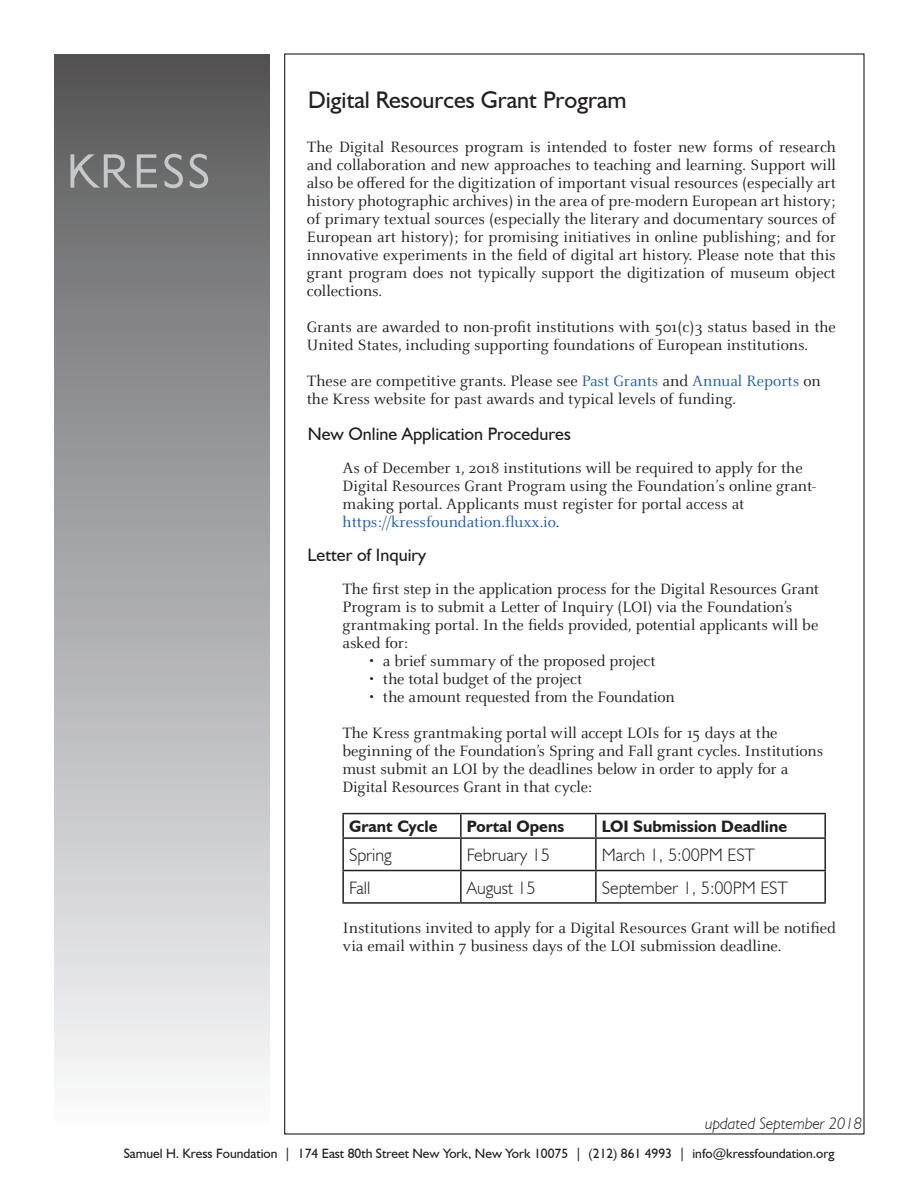
<style>
.page{position:relative;width:918px;height:1188px;background:#fff}
.page>*{position:absolute;margin:0;border:0;box-sizing:border-box;transform-origin:0 0}
.t1{font:24px "Humanist 521 BT";color:#231f20}
.t2{font:300 18px "Humanist 521 BT";color:#231f20}
.t3{font:18px "Humanist 521 BT";color:#231f20}
.Text{font:16.5px/18px "Celeste OT";color:#231f20}
.bullet_points{font:16.5px "Celeste OT";letter-spacing:-.01em;color:#231f20}
.t4{font:700 16.5px "Humanist 521 BT";color:#231f20}
.t5{font:16.5px "Celeste OT";color:#1e5eac}
.t6{font:italic 300 16.5px "Humanist 521 BT";color:#231f20}
.t7{font:13.5px "Humanist 521 BT";color:#231f20}
.s1{color:#1e5eac}
.s2{color:#231f20}
</style>
<div class="page">
<div style="left:54px;top:54px;width:216px;height:1080px;background:linear-gradient(to bottom,#59595a,#fcfdff)"></div>
<svg style="left:71px;top:154px;width:137px;height:34px;background:#868788"></svg>
<hr style="left:342px;top:813px;width:119px;height:1px;background:#231f20">
<hr style="left:342px;top:814px;width:2px;height:23px;background:#231f20">
<hr style="left:461px;top:813px;width:135px;height:1px;background:#231f20">
<hr style="left:460px;top:814px;width:2px;height:23px;background:#231f20">
<hr style="left:596px;top:813px;width:230px;height:1px;background:#231f20">
<hr style="left:595px;top:814px;width:2px;height:23px;background:#231f20">
<hr style="left:824px;top:814px;width:2px;height:23px;background:#231f20">
<hr style="left:342px;top:837px;width:119px;height:2px;background:#231f20">
<hr style="left:342px;top:839px;width:2px;height:31px;background:#231f20">
<hr style="left:461px;top:837px;width:135px;height:2px;background:#231f20">
<hr style="left:460px;top:839px;width:2px;height:31px;background:#231f20">
<hr style="left:596px;top:837px;width:230px;height:2px;background:#231f20">
<hr style="left:595px;top:839px;width:2px;height:31px;background:#231f20">
<hr style="left:824px;top:839px;width:2px;height:31px;background:#231f20">
<hr style="left:342px;top:870px;width:119px;height:1px;background:#231f20">
<hr style="left:342px;top:871px;width:2px;height:31px;background:#231f20">
<hr style="left:461px;top:870px;width:135px;height:1px;background:#231f20">
<hr style="left:460px;top:871px;width:2px;height:31px;background:#231f20">
<hr style="left:596px;top:870px;width:230px;height:1px;background:#231f20">
<hr style="left:595px;top:871px;width:2px;height:31px;background:#231f20">
<hr style="left:824px;top:871px;width:2px;height:31px;background:#231f20">
<hr style="left:342px;top:902px;width:119px;height:2px;background:#231f20">
<hr style="left:461px;top:902px;width:135px;height:2px;background:#231f20">
<hr style="left:596px;top:902px;width:230px;height:2px;background:#231f20">
<p class="t1" style="left:308px;top:85px;width:320px">Digital Resources Grant Program</p>
<p class="Text" style="left:307px;top:138px;width:531px;text-align:justify">The Digital Resources program is intended to foster new forms of research and collaboration and new approaches to teaching and learning. Support will also be offered for the digitization of important visual resources (especially art history photographic archives) in the area of pre-modern European art history; of primary textual sources (especially the literary and documentary sources of European art history); for promising initiatives in online publishing; and for innovative experiments in the field of digital art history. Please note that this grant program does not typically support the digitization of museum object collections.</p>
<p class="Text" style="left:307px;top:318px;width:531px">Grants are awarded to non-profit institutions with 501(c)3 status based in the<br>United States, including supporting foundations of European institutions.</p>
<p class="Text" style="left:307px;top:372px;width:516px">These are competitive grants. Please see <span class="s1">Past Grants</span> and <span class="s1">Annual Reports</span> on the Kress website for past awards and typical levels of funding.</p>
<p class="t3" style="left:308px;top:423px;width:265px">New Online Application Procedures</p>
<p class="Text" style="left:343px;top:459px;width:475px">As of December 1, 2018 institutions will be required to apply for the<br>Digital Resources Grant Program using the Foundation’s online grant&shy;making portal. Applicants must register for portal access at</p>
<p class="t5" style="left:343px;top:512px;width:218px">https://kressfoundation.fluxx.io<span class="s2">.</span></p>
<p class="t3" style="left:308px;top:544px;width:120px">Letter of Inquiry</p>
<p class="Text" style="left:342px;top:580px;width:478px">The first step in the application process for the Digital Resources Grant Program is to submit a Letter of Inquiry (LOI) via the Foundation’s grantmaking portal. In the fields provided, potential applicants will be asked for:</p>
<p class="bullet_points" style="left:369px;top:652px;width:288px">• a brief summary of the proposed project</p>
<p class="bullet_points" style="left:369px;top:670px;width:215px">• the total budget of the project</p>
<p class="bullet_points" style="left:369px;top:688px;width:307px">• the amount requested from the Foundation</p>
<p class="Text" style="left:342px;top:724px;width:482px">The Kress grantmaking portal will accept LOIs for 15 days at the beginning of the Foundation’s Spring and Fall grant cycles. Institutions must submit an LOI by the deadlines below in order to apply for a Digital Resources Grant in that cycle:</p>
<p class="t4" style="left:349px;top:816px;width:90px">Grant Cycle</p>
<p class="t4" style="left:467px;top:816px;width:99px">Portal Opens</p>
<p class="t4" style="left:602px;top:816px;width:187px">LOI Submission Deadline</p>
<p class="t2" style="left:349px;top:844px;width:44px">Spring</p>
<p class="t2" style="left:467px;top:844px;width:85px">February 15</p>
<p class="t2" style="left:602px;top:844px;width:155px">March 1, 5:00PM EST</p>
<p class="t2" style="left:349px;top:876px;width:23px">Fall</p>
<p class="t2" style="left:467px;top:876px;width:70px">August 15</p>
<p class="t2" style="left:602px;top:876px;width:188px">September 1, 5:00PM EST</p>
<p class="Text" style="left:343px;top:919px;width:495px">Institutions invited to apply for a Digital Resources Grant will be notified via email within 7 business days of the LOI submission deadline.</p>
<p class="t6" style="left:705px;top:1113px;width:158px">updated September 2018</p>
<p class="t7" style="left:124px;top:1145px;width:712px">Samuel H. Kress Foundation | 174 East 80th Street New York, New York 10075 | (212) 861 4993 | info@kressfoundation.org</p>
</div>
